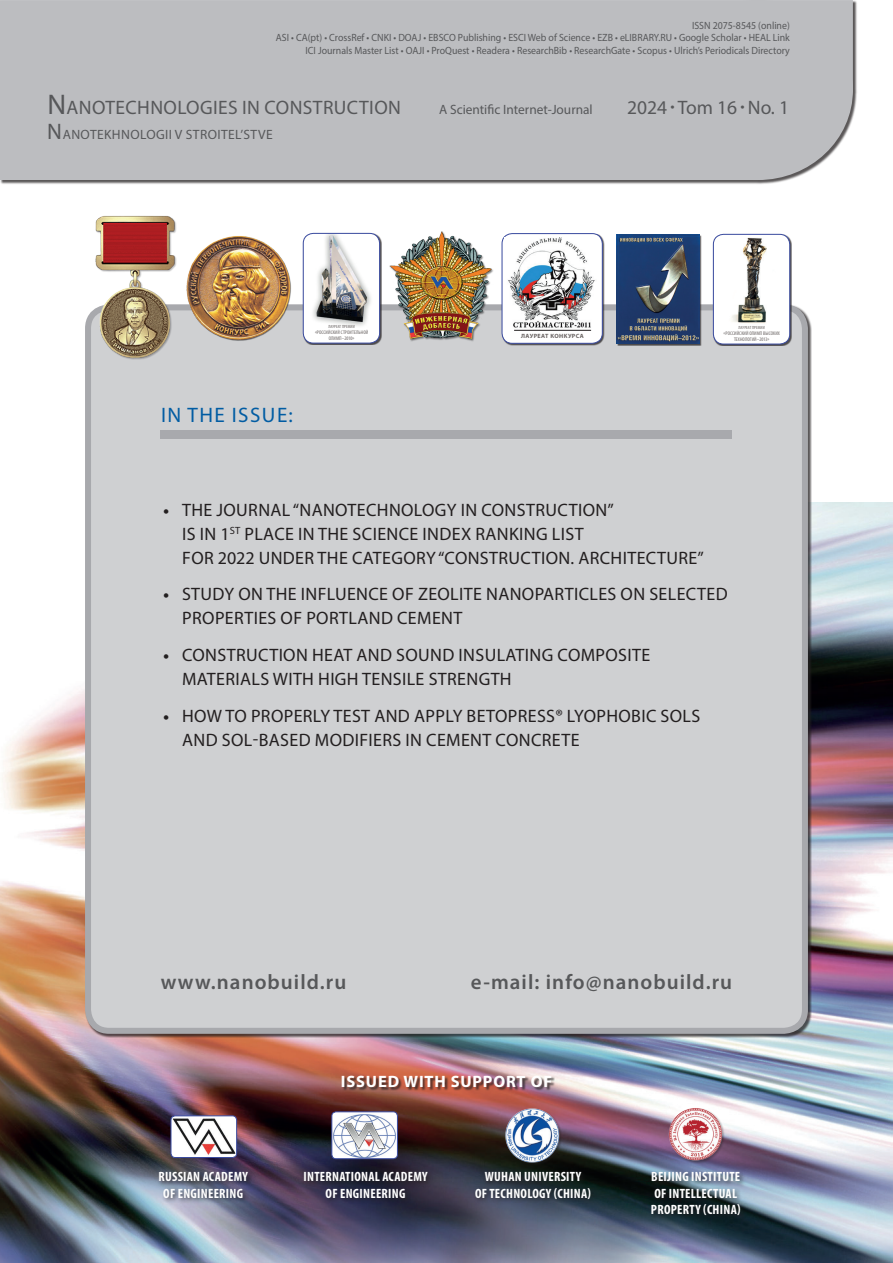
<style>
.page{position:relative;width:893px;height:1263px;background:#fff}
.page>*{position:absolute;margin:0;border:0;box-sizing:border-box;transform-origin:0 0}
.t1{font:600 21px "Myriad Pro";letter-spacing:.05em;color:#57585a}
.t2{font:21px "Myriad Pro";letter-spacing:.07em;color:#015ca3}
.t3{font:19.5px "Myriad Pro";letter-spacing:.02em;color:#57585a}
.t4{font:19.5px "Myriad Pro";color:#57585a}
.t5{font:18px/24px "Myriad Pro";letter-spacing:.02em;color:#231f20}
.t6{font:700 16.5px "Myriad Pro";letter-spacing:.05em;color:#fff}
.t7{font:700 condensed 13.5px/16.2px "Myriad Pro";letter-spacing:.02em;color:#fff;text-align:center}
.t8{font:13.5px "Myriad Pro";letter-spacing:.03em;color:#57585a}
.t9{font:13.5px "Myriad Pro";letter-spacing:.01em;color:#57585a}
.t10{font:10.5px/12.6px "Myriad Pro";color:#57585a;text-align:right;scale:.94 1}
.t11{font:700 6.15px "Myriad Pro";letter-spacing:.06em;color:#696362}
.t12{font:condensed 5.25px/6.3px "Myriad Pro";letter-spacing:.02em;color:#696362;text-align:center}
.t13{font:condensed 4.5px "Myriad Pro";letter-spacing:.02em;color:#696362}
.s1{font-size:28.5px}
.s2{font-size:22.5px}
.s3{font-family:"Newton"}
</style>
<div class="page">
<img style="left:0;top:502px;width:893px;height:761px">
<div style="left:88px;top:307px;width:717px;height:724px;background:#cfd0d2;border-radius:21px"></div>
<div style="left:85px;top:304px;width:723px;height:730px;border:6px solid #a8a9ad;border-radius:21px"></div>
<div style="left:0;top:0;width:857px;height:184px;background:#231f20;opacity:.75"></div>
<div style="left:0;top:0;width:853px;height:180px;background:#bcbdc0"></div>
<div style="left:663px;top:0;width:190px;height:180px;background:#bcbdc0;border-radius:50%"></div>
<img style="left:90px;top:215px;width:90px;height:152px">
<img style="left:387px;top:231px;width:109px;height:110px">
<div style="left:502px;top:234px;width:103px;height:111px;background:#231f20;opacity:.75"></div>
<div style="left:502px;top:234px;width:100px;height:109px;background:#fff;border-radius:10px"></div>
<div style="left:502px;top:233px;width:101px;height:111px;border:1px solid #394a9f;border-radius:10px"></div>
<img style="left:508px;top:238px;width:87px;height:90px">
<hr style="left:514px;top:330px;width:77px;height:1px;background:#231f20">
<div style="left:303px;top:233px;width:79px;height:112px;background:#231f20;opacity:.75"></div>
<div style="left:303px;top:233px;width:77px;height:110px;background:#fff;border-radius:10px"></div>
<img style="left:313px;top:235px;width:58px;height:91px">
<div style="left:303px;top:233px;width:77px;height:110px;border:1px solid #394a9f;border-radius:10px"></div>
<div style="left:617px;top:235px;width:84px;height:111px;background:#231f20;opacity:.75"></div>
<img style="left:617px;top:235px;width:82px;height:109px">
<img style="left:181px;top:236px;width:115px;height:105px">
<div style="left:713px;top:234px;width:79px;height:112px;background:#231f20;opacity:.75"></div>
<div style="left:713px;top:234px;width:77px;height:110px;background:#fff;border-radius:10px"></div>
<img style="left:731px;top:234px;width:57px;height:90px">
<div style="left:713px;top:234px;width:77px;height:110px;border:1px solid #394a9f;border-radius:10px"></div>
<div style="left:342px;top:1076px;width:213px;height:15px;background:#231f20;opacity:.75"></div>
<img style="left:334px;top:1113px;width:62px;height:44px">
<div style="left:332px;top:1111px;width:66px;height:48px;border:1px solid #394a9f;border-radius:4px"></div>
<div style="left:302px;top:1170px;width:132px;height:34px;background:#231f20;opacity:.75"></div>
<div style="left:473px;top:1170px;width:124px;height:35px;background:#231f20;opacity:.75"></div>
<div style="left:506px;top:1109px;width:57px;height:57px;background:#231f20;opacity:.4"></div>
<img style="left:506px;top:1108px;width:54px;height:54px">
<div style="left:649px;top:1170px;width:98px;height:51px;background:#231f20;opacity:.75"></div>
<div style="left:669px;top:1108px;width:56px;height:56px;background:#231f20;opacity:.4"></div>
<img style="left:669px;top:1107px;width:53px;height:54px">
<div style="left:161px;top:430px;width:571px;height:9px;background:#a8a9ad"></div>
<img style="left:173px;top:1117px;width:62px;height:39px">
<div style="left:171px;top:1115px;width:66px;height:43px;border:1px solid #394a9f;border-radius:4px"></div>
<div style="left:157px;top:1170px;width:97px;height:34px;background:#231f20;opacity:.75"></div>
<p class="t10" style="left:276px;top:19px;width:548px">ISSN 2075-8545 (online)<br>ASI • CA(pt) • CrossRef • CNKI • DOAJ • EBSCO Publishing • ESCI Web of Science • EZB • eLIBRARY.RU • Google Scholar • HEAL Link<br>ICI Journals Master List • OAJI • ProQuest • Readera • ResearchBib • ResearchGate • Scopus • Ulrich’s Periodicals Directory</p>
<p class="t3" style="left:47px;top:95px;width:355px"><span class="s1">N</span>ANOTECHNOLOGIES IN CONSTRUCTION</p>
<p class="t9" style="left:439px;top:101px;width:155px">A Scientific Internet-Journal</p>
<p class="t4" style="left:627px;top:95px;width:163px">2024 <sup>•</sup> Tom 16 <sup>•</sup> No. 1</p>
<p class="t8" style="left:47px;top:127px;width:227px"><span class="s2">N</span>ANOTEKHNOLOGII V STROITEL’STVE</p>
<p class="t13" style="left:328px;top:324px;width:28px">ЛАУРЕАТ ПРЕМИИ</p>
<p class="t12" style="left:315px;top:329px;width:55px">«РОССИЙСКИЙ СТРОИТЕЛЬНОЙ<br>ОЛИМП–2010»</p>
<p class="t2" style="left:161px;top:402px;width:133px">IN THE ISSUE:</p>
<p class="t11" style="left:521px;top:332px;width:64px">ЛАУРЕАТ КОНКУРСА</p>
<p class="t13" style="left:739px;top:325px;width:28px">ЛАУРЕАТ ПРЕМИИ</p>
<p class="t12" style="left:723px;top:330px;width:58px">«РОССИЙСКИЙ ОЛИМП ВЫСОКИХ<br>ТЕХНОЛОГИЙ–2013»</p>
<p class="t5" style="left:182px;top:497px;width:523px;text-indent:-21px"><span class="s3">●</span> THE JOURNAL “NANOTECHNOLOGY IN CONSTRUCTION”<br>IS IN 1<sup>ST</sup> PLACE IN THE SCIENCE INDEX RANKING LIST<br>FOR 2022 UNDER THE CATEGORY “CONSTRUCTION. ARCHITECTURE”</p>
<p class="t5" style="left:182px;top:582px;width:547px;text-indent:-21px"><span class="s3">●</span> STUDY ON THE INFLUENCE OF ZEOLITE NANOPARTICLES ON SELECTED<br>PROPERTIES OF PORTLAND CEMENT</p>
<p class="t5" style="left:182px;top:643px;width:470px;text-indent:-21px"><span class="s3">●</span> CONSTRUCTION HEAT AND SOUND INSULATING COMPOSITE<br>MATERIALS WITH HIGH TENSILE STRENGTH</p>
<p class="t5" style="left:182px;top:704px;width:520px;text-indent:-21px"><span class="s3">●</span> HOW TO PROPERLY TEST AND APPLY BETOPRESS® LYOPHOBIC SOLS<br>AND SOL-BASED MODIFIERS IN CEMENT CONCRETE</p>
<p class="t1" style="left:161px;top:969px;width:187px">www.nanobuild.ru</p>
<p class="t1" style="left:471px;top:969px;width:263px">e-mail: info@nanobuild.ru</p>
<p class="t7" style="left:158px;top:1168px;width:91px">RUSSIAN ACADEMY<br>OF ENGINEERING</p>
<p class="t6" style="left:341px;top:1071px;width:213px">ISSUED WITH SUPPORT OF</p>
<p class="t7" style="left:303px;top:1168px;width:126px">INTERNATIONAL ACADEMY<br>OF ENGINEERING</p>
<p class="t7" style="left:475px;top:1168px;width:117px">WUHAN UNIVERSITY<br>OF TECHNOLOGY (CHINA)</p>
<p class="t7" style="left:651px;top:1168px;width:91px;text-align:left">BEIJING INSTITUTE<br>OF INTELLECTUAL<br>PROPERTY (CHINA)</p>
</div>
